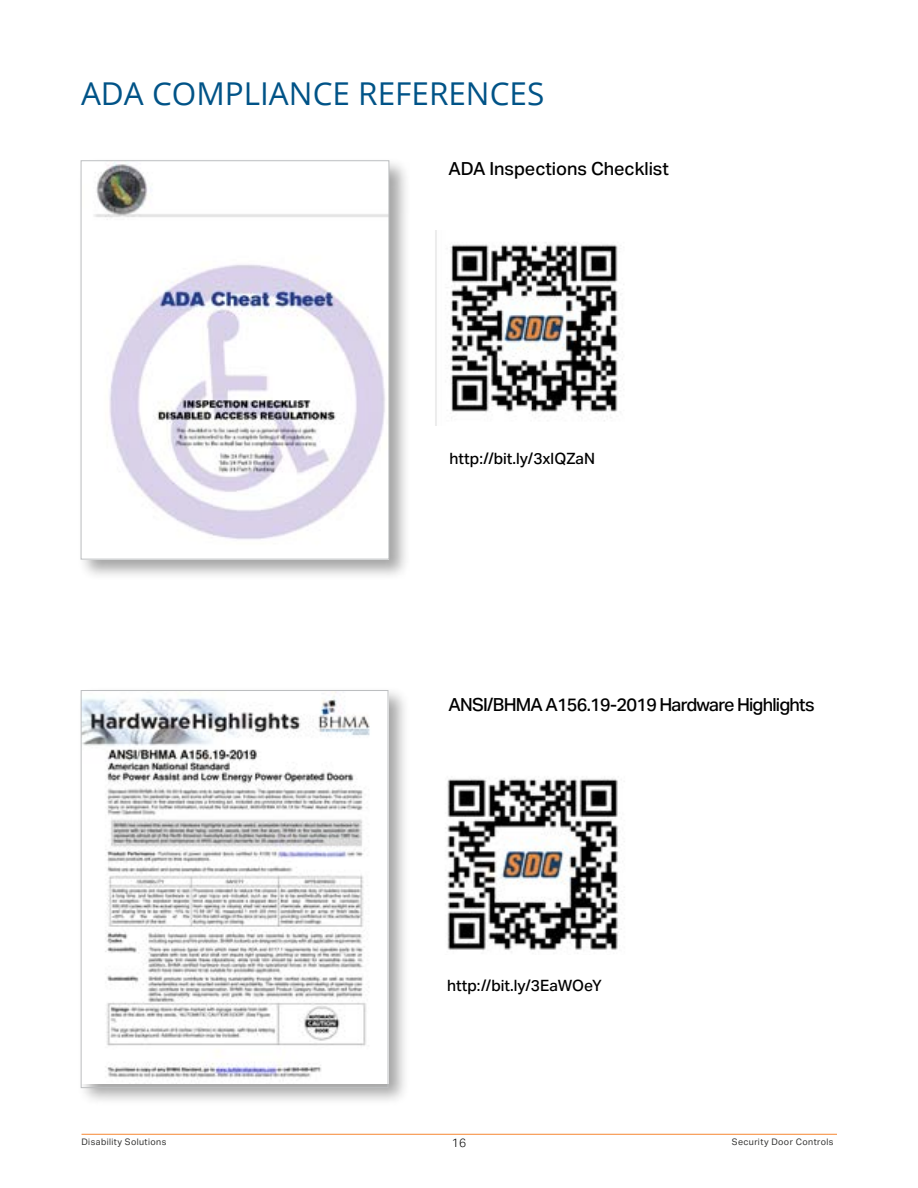
<style>
.page{position:relative;width:918px;height:1188px;background:#fff}
.page>*{position:absolute;margin:0;border:0;box-sizing:border-box;transform-origin:0 0}
.t1{font:31.5px "Open Sans";color:#005387}
.t2{font:500 18px "Aktiv Grotesk";letter-spacing:-.04em;color:#000}
.t3{font:500 18px "Aktiv Grotesk";color:#000}
.t4{font:500 15.6px "Aktiv Grotesk";color:#000}
.t5{font:300 12px "Aktiv Grotesk";color:#000}
.t6{font:9px "Aktiv Grotesk";letter-spacing:.04em;color:#343433}
</style>
<div class="page">
<hr style="left:82px;top:1134px;width:755px;height:1px;background:#f68833">
<img style="left:435px;top:231px;width:188px;height:195px">
<div style="left:78px;top:158px;width:333px;height:423px;background:#000;opacity:.36"></div>
<img style="left:83px;top:163px;width:304px;height:394px">
<div style="left:81px;top:161px;width:308px;height:398px;border:1px solid #bcbec0"></div>
<div style="left:77px;top:686px;width:333px;height:423px;background:#000;opacity:.36"></div>
<img style="left:83px;top:692px;width:303px;height:392px">
<div style="left:81px;top:690px;width:307px;height:398px;border:1px solid #bcbec0"></div>
<img style="left:445px;top:778px;width:174px;height:174px">
<h1 class="t1" style="left:81px;top:72px;width:465px">ADA COMPLIANCE REFERENCES</h1>
<p class="t3" style="left:448px;top:158px;width:222px">ADA Inspections Checklist</p>
<p class="t4" style="left:450px;top:449px;width:147px">http://bit.ly/3xlQZaN</p>
<p class="t2" style="left:449px;top:695px;width:367px">ANSI/BHMA A156.19-2019 Hardware Highlights</p>
<p class="t4" style="left:447px;top:976px;width:156px">http://bit.ly/3EaWOeY</p>
<p class="t6" style="left:82px;top:1137px;width:86px">Disability Solutions</p>
<p class="t5" style="left:452px;top:1136px;width:16px">16</p>
<p class="t6" style="left:732px;top:1137px;width:103px">Security Door Controls</p>
</div>
